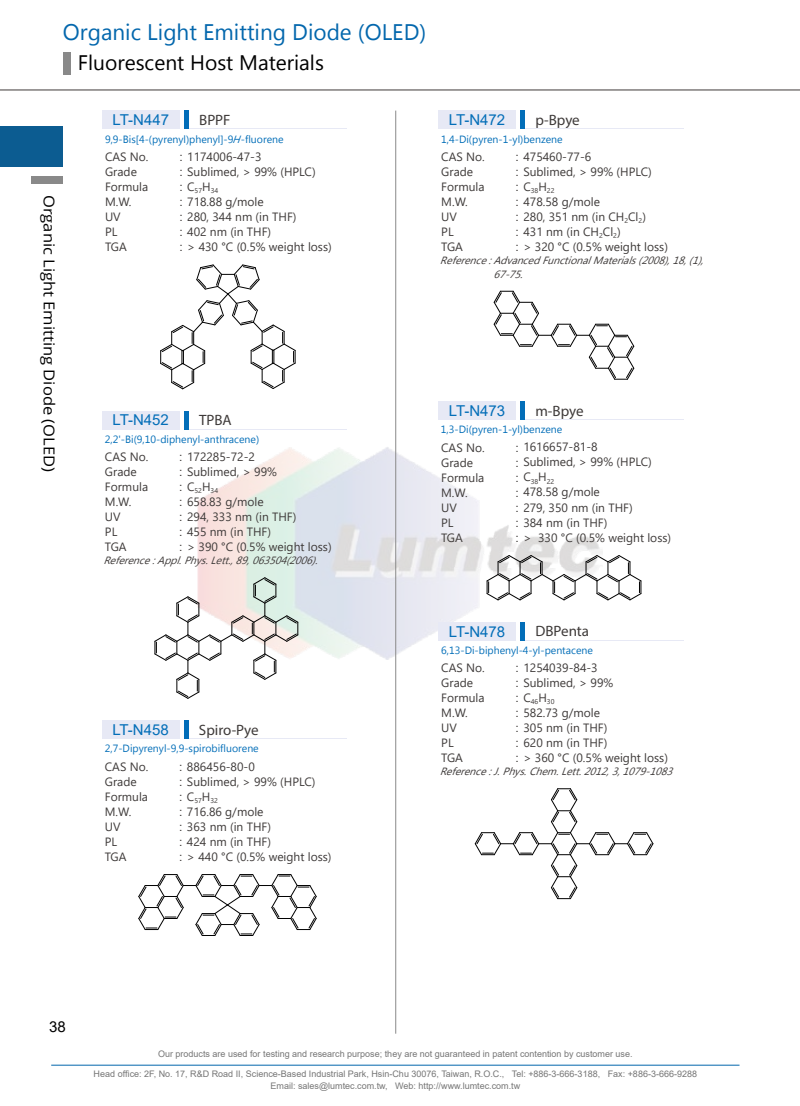
<style>
.page{position:relative;width:800px;height:1106px;background:#fff}
.page>*{position:absolute;margin:0;border:0;box-sizing:border-box;transform-origin:0 0}
.t1{font:22.5px "Microsoft New Tai Lue";color:#0367ad}
.t2{font:21px "Microsoft New Tai Lue";color:#000}
.t3{font:15px "Arial";color:#036eb8}
.t4{font:15px "Myriad Pro";color:#3e3a39}
.t5{font:15px "Open Sans";color:#000;scale:1.1 1}
.t6{font:15px "Arial";color:#000}
.t7{font:12px/15px "Segoe UI";color:#3e3a39}
.t8{font:12px "Arial";color:#3e3a39}
.t9{font:10.5px "Microsoft Tai Le";color:#036eb8}
.t10{font:italic 10.5px/13.5px "Microsoft Tai Le";color:#3e3a39}
.t11{font:9px/12px "Arial";color:#767676;text-align:center}
.t12{font:7.05px "Segoe UI";color:#3e3a39}
.s1{font-style:italic}
.s2{font-family:"Arial"}
.s3{font-family:"Segoe UI"}
</style>
<div class="page">
<img style="left:197px;top:446px;width:405px;height:214px">
<hr style="left:51px;top:1064px;width:688px;height:1px;background:#0367ad">
<hr style="left:395px;top:111px;width:1px;height:922px;background:#898989">
<div style="left:0;top:126px;width:63px;height:41px;background:#0c5c91"></div>
<div style="left:32px;top:176px;width:31px;height:7px;background:#898989"></div>
<div style="left:63px;top:52px;width:7px;height:22px;background:#898989"></div>
<hr style="left:0;top:90px;width:799px;height:1px;background:#3e3a39">
<div style="left:438px;top:622px;width:77px;height:18px;background:#e7e9f5"></div>
<div style="left:438px;top:401px;width:77px;height:19px;background:#e7e9f5"></div>
<div style="left:102px;top:720px;width:77px;height:19px;background:#e7e9f5"></div>
<div style="left:438px;top:111px;width:77px;height:18px;background:#e7e9f5"></div>
<hr style="left:521px;top:639px;width:162px;height:1px;background:#e7e9f5">
<hr style="left:521px;top:419px;width:162px;height:1px;background:#e7e9f5">
<hr style="left:185px;top:738px;width:161px;height:1px;background:#e7e9f5">
<hr style="left:521px;top:128px;width:162px;height:1px;background:#e7e9f5">
<hr style="left:520px;top:622px;width:4px;height:18px;background:#036eb8">
<hr style="left:520px;top:401px;width:4px;height:19px;background:#036eb8">
<hr style="left:184px;top:720px;width:4px;height:19px;background:#036eb8">
<hr style="left:520px;top:111px;width:4px;height:18px;background:#036eb8">
<div style="left:102px;top:411px;width:77px;height:18px;background:#e7e9f5"></div>
<hr style="left:185px;top:428px;width:162px;height:1px;background:#e7e9f5">
<hr style="left:184px;top:411px;width:4px;height:18px;background:#036eb8">
<div style="left:102px;top:111px;width:77px;height:18px;background:#e7e9f5"></div>
<hr style="left:185px;top:128px;width:162px;height:1px;background:#e7e9f5">
<hr style="left:184px;top:111px;width:4px;height:18px;background:#036eb8">
<svg style="left:138px;top:874px;width:179px;height:62px"></svg>
<svg style="left:493px;top:291px;width:141px;height:89px"></svg>
<svg style="left:486px;top:555px;width:155px;height:45px"></svg>
<svg style="left:474px;top:788px;width:179px;height:111px"></svg>
<svg style="left:154px;top:577px;width:144px;height:122px"></svg>
<svg style="left:160px;top:264px;width:136px;height:125px"></svg>
<h1 class="t1" style="left:63px;top:19px;width:365px">Organic Light Emitting Diode (OLED)</h1>
<h2 class="t2" style="left:78px;top:50px;width:247px">Fluorescent Host Materials</h2>
<p class="t5" style="left:59px;top:195px;width:254px;rotate:90deg">Organic Light Emitting Diode (OLED)</p>
<p class="t3" style="left:113px;top:110px;width:58px">LT-N447</p>
<p class="t4" style="left:199px;top:111px;width:33px">BPPF</p>
<p class="t9" style="left:105px;top:133px;width:180px">9,9-Bis[4-(pyrenyl)phenyl]-9<span class="s1">H</span>-fluorene</p>
<p class="t7" style="left:105px;top:148px;width:45px">CAS No.<br>Grade<br>Formula<br>M.W.<br>UV<br>PL<br>TGA</p>
<p class="t7" style="left:179px;top:148px;width:138px"><span class="s2">:</span> 1174006-47-3<br><span class="s2">:</span> Sublimed, &gt; 99% (HPLC)</p>
<p class="t12" style="left:187px;top:184px;width:33px"><sup>C</sup>57<sup>H</sup>34</p>
<p class="t8" style="left:179px;top:179px;width:5px">:</p>
<p class="t7" style="left:179px;top:193px;width:154px"><span class="s2">:</span> 718.88 g/mole<br><span class="s2">:</span> 280, 344 nm (in THF)<br><span class="s2">:</span> 402 nm (in THF)<br><span class="s2">:</span> &gt; 430 °C (0.5% weight loss)</p>
<p class="t3" style="left:112px;top:410px;width:58px">LT-N452</p>
<p class="t4" style="left:199px;top:411px;width:34px">TPBA</p>
<p class="t9" style="left:105px;top:433px;width:156px">2,2'-Bi(9,10-diphenyl-anthracene)</p>
<p class="t7" style="left:105px;top:448px;width:45px">CAS No.<br>Grade<br>Formula<br>M.W.<br>UV<br>PL<br>TGA</p>
<p class="t7" style="left:179px;top:448px;width:99px"><span class="s2">:</span> 172285-72-2<br><span class="s2">:</span> Sublimed, &gt; 99%</p>
<p class="t12" style="left:187px;top:484px;width:33px"><sup>C</sup>52<sup>H</sup>34</p>
<p class="t8" style="left:179px;top:479px;width:5px">:</p>
<p class="t7" style="left:179px;top:493px;width:154px"><span class="s2">:</span> 658.83 g/mole<br><span class="s2">:</span> 294, 333 nm (in THF)<br><span class="s2">:</span> 455 nm (in THF)<br><span class="s2">:</span> &gt; 390 °C (0.5% weight loss)</p>
<p class="t10" style="left:104px;top:554px;width:220px"><span class="s3">Reference:</span>Appl.Phys.Lett.,89,063504(2006).</p>
<p class="t3" style="left:448px;top:110px;width:58px">LT-N472</p>
<p class="t4" style="left:535px;top:111px;width:46px">p-Bpye</p>
<p class="t9" style="left:441px;top:133px;width:123px">1,4-Di(pyren-1-yl)benzene</p>
<p class="t7" style="left:441px;top:148px;width:45px">CAS No.<br>Grade<br>Formula<br>M.W.<br>UV<br>PL<br>TGA</p>
<p class="t7" style="left:515px;top:148px;width:138px"><span class="s2">:</span> 475460-77-6<br><span class="s2">:</span> Sublimed, &gt; 99% (HPLC)</p>
<p class="t8" style="left:515px;top:179px;width:5px">:</p>
<p class="t7" style="left:515px;top:193px;width:154px"><span class="s2">:</span> 478.58 g/mole<br><span class="s2">:</span> 280, 351 nm (in CH<sub>2</sub>Cl<sub>2</sub>)<br><span class="s2">:</span> 431 nm (in CH<sub>2</sub>Cl<sub>2</sub>)<br><span class="s2">:</span> &gt; 320 °C (0.5% weight loss)</p>
<p class="t12" style="left:523px;top:184px;width:33px"><sup>C</sup>38<sup>H</sup>22</p>
<p class="t10" style="left:493px;top:254px;width:216px;text-indent:-53px">Reference :AdvancedFunctionalMaterials(2008),18,(1),<br>67-75.</p>
<p class="t3" style="left:448px;top:400px;width:58px">LT-N473</p>
<p class="t4" style="left:535px;top:401px;width:50px">m-Bpye</p>
<p class="t9" style="left:441px;top:423px;width:123px">1,3-Di(pyren-1-yl)benzene</p>
<p class="t7" style="left:441px;top:439px;width:45px">CAS No.<br>Grade<br>Formula<br>M.W.<br>UV<br>PL<br>TGA</p>
<p class="t7" style="left:515px;top:438px;width:138px"><span class="s2">:</span> 1616657-81-8<br><span class="s2">:</span> Sublimed, &gt; 99% (HPLC)</p>
<p class="t12" style="left:523px;top:474px;width:33px"><sup>C</sup>38<sup>H</sup>22</p>
<p class="t8" style="left:515px;top:469px;width:5px">:</p>
<p class="t7" style="left:515px;top:483px;width:157px"><span class="s2">:</span> 478.58 g/mole<br><span class="s2">:</span> 279, 350 nm (in THF)<br><span class="s2">:</span> 384 nm (in THF)<br><span class="s2">:</span> &gt; 330 °C (0.5% weight loss)</p>
<p class="t3" style="left:112px;top:719px;width:58px">LT-N458</p>
<p class="t4" style="left:199px;top:720px;width:61px">Spiro-Pye</p>
<p class="t9" style="left:105px;top:742px;width:155px">2,7-Dipyrenyl-9,9-spirobifluorene</p>
<p class="t7" style="left:105px;top:758px;width:45px">CAS No.<br>Grade<br>Formula<br>M.W.<br>UV<br>PL<br>TGA</p>
<p class="t7" style="left:179px;top:757px;width:138px"><span class="s2">:</span> 886456-80-0<br><span class="s2">:</span> Sublimed, &gt; 99% (HPLC)</p>
<p class="t8" style="left:179px;top:788px;width:5px">:</p>
<p class="t7" style="left:179px;top:802px;width:154px"><span class="s2">:</span> 716.86 g/mole<br><span class="s2">:</span> 363 nm (in THF)<br><span class="s2">:</span> 424 nm (in THF)<br><span class="s2">:</span> &gt; 440 °C (0.5% weight loss)</p>
<p class="t12" style="left:187px;top:793px;width:33px"><sup>C</sup>57<sup>H</sup>32</p>
<p class="t3" style="left:448px;top:621px;width:58px">LT-N478</p>
<p class="t4" style="left:535px;top:622px;width:55px">DBPenta</p>
<p class="t9" style="left:441px;top:644px;width:153px">6,13-Di-biphenyl-4-yl-pentacene</p>
<p class="t7" style="left:441px;top:659px;width:45px">CAS No.<br>Grade<br>Formula<br>M.W.<br>UV<br>PL<br>TGA</p>
<p class="t7" style="left:515px;top:659px;width:99px"><span class="s2">:</span> 1254039-84-3<br><span class="s2">:</span> Sublimed, &gt; 99%</p>
<p class="t8" style="left:515px;top:689px;width:5px">:</p>
<p class="t7" style="left:515px;top:704px;width:154px"><span class="s2">:</span> 582.73 g/mole<br><span class="s2">:</span> 305 nm (in THF)<br><span class="s2">:</span> 620 nm (in THF)<br><span class="s2">:</span> &gt; 360 °C (0.5% weight loss)</p>
<p class="t12" style="left:523px;top:695px;width:33px"><sup>C</sup>46<sup>H</sup>30</p>
<p class="t10" style="left:440px;top:765px;width:238px"><span class="s3">Reference:</span>J.Phys.Chem.Lett.2012,3,1079-1083</p>
<p class="t6" style="left:49px;top:1016px;width:18px">38</p>
<p class="t11" style="left:158px;top:1048px;width:476px">Our products are used for testing and research purpose; they are not guaranteed in patent contention by customer use.</p>
<p class="t11" style="left:94px;top:1068px;width:604px">Head office: 2F, No. 17, R&amp;D Road II, Science-Based Industrial Park, Hsin-Chu 30076, Taiwan, R.O.C., Tel: +886-3-666-3188, Fax: +886-3-666-9288<br>Email: sales@lumtec.com.tw, Web: http://www.lumtec.com.tw</p>
</div>
